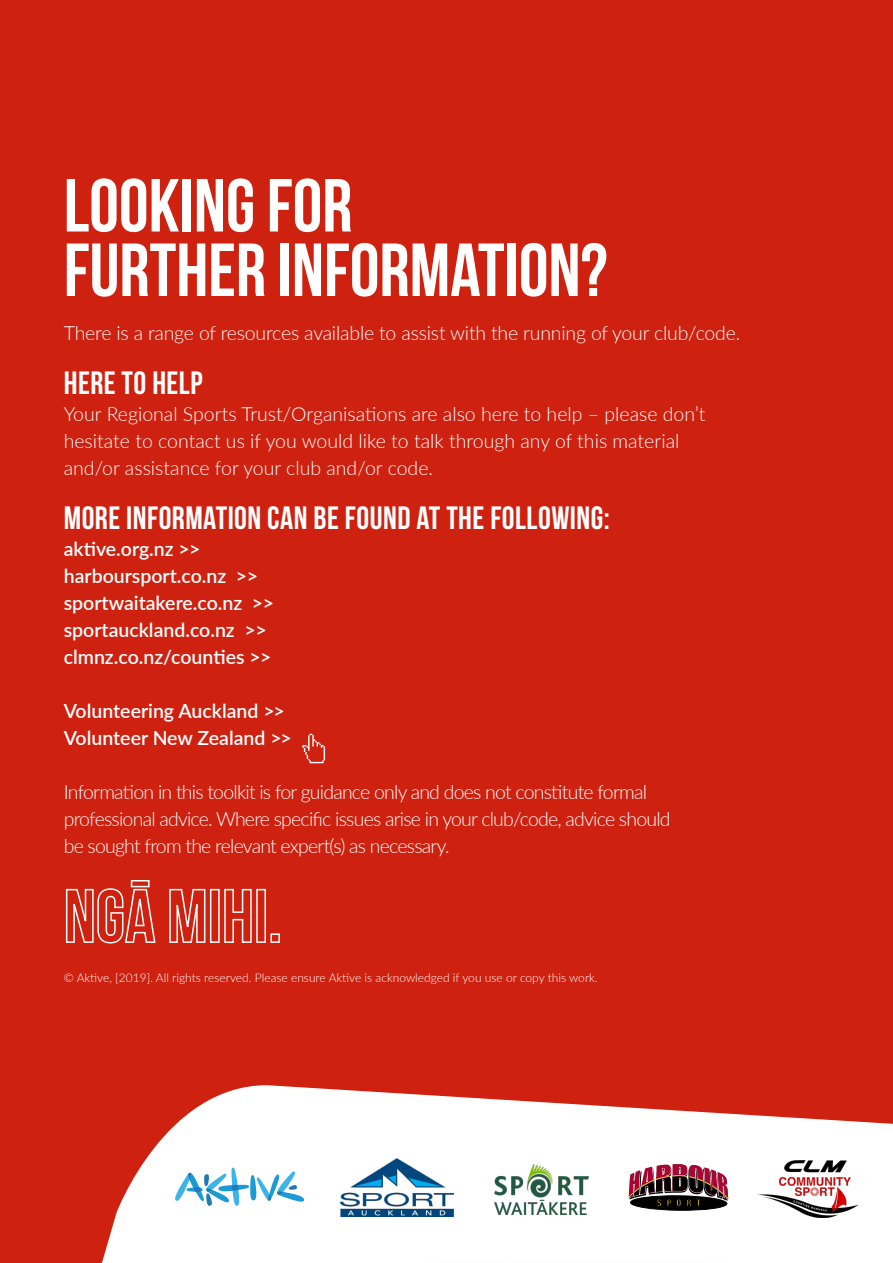
<style>
.page{position:relative;width:893px;height:1263px;background:#cf210f}
.page>*{position:absolute;margin:0;border:0;box-sizing:border-box;transform-origin:0 0}
.t1{font:75px/64.5px "Bebas Neue";color:#fff}
.t2{font:32.25px "Bebas Neue";letter-spacing:.015em;color:#fff}
.t3{font:300 19.5px/27px "Lato";letter-spacing:-.04em;color:#fff}
.t4{font:300 19.5px/27px "Lato";color:#fff}
.t5{font:600 19.5px/27px "Lato";color:#fff}
.t6{font:300 19.5px "Lato";letter-spacing:-.02em;color:#fff}
.t7{font:300 12px "Lato";color:#fff}
</style>
<div class="page">
<svg style="left:302px;top:734px;width:23px;height:29px"></svg>
<svg style="left:65px;top:880px;width:91px;height:64px"></svg>
<svg style="left:169px;top:888px;width:37px;height:55px"></svg>
<div style="left:210px;top:889px;width:10px;height:54px;border:2px solid #fff"></div>
<svg style="left:224px;top:888px;width:28px;height:55px"></svg>
<div style="left:256px;top:889px;width:10px;height:54px;border:2px solid #fff"></div>
<div style="left:270px;top:933px;width:10px;height:10px;border:2px solid #fff"></div>
<svg style="left:102px;top:1085px;width:791px;height:178px"></svg>
<svg style="left:175px;top:1168px;width:129px;height:38px;background:#bbe0f2"></svg>
<img style="left:340px;top:1158px;width:113px;height:58px">
<img style="left:490px;top:1160px;width:103px;height:54px">
<svg style="left:629px;top:1164px;width:100px;height:46px;background:#744c52"></svg>
<img style="left:757px;top:1156px;width:106px;height:62px">
<h1 class="t1" style="left:64px;top:172px;width:545px">LOOKING FOR<br>FURTHER INFORMATION?</h1>
<p class="t6" style="left:64px;top:320px;width:678px">There is a range of resources available to assist with the running of your club/code.</p>
<h2 class="t2" style="left:64px;top:365px;width:140px">HERE TO HELP</h2>
<p class="t4" style="left:64px;top:400px;width:643px">Your Regional Sports Trust/Organisations are also here to help – please don’t hesitate to contact us if you would like to talk through any of this material and/or assistance for your club and/or code.</p>
<h2 class="t2" style="left:64px;top:500px;width:548px">MORE INFORMATION CAN BE FOUND AT THE FOLLOWING:</h2>
<p class="t5" style="left:64px;top:535px;width:212px">aktive.org.nz &gt;&gt; harboursport.co.nz &gt;&gt; sportwaitakere.co.nz &gt;&gt; sportauckland.co.nz &gt;&gt; clmnz.co.nz/counties &gt;&gt;</p>
<p class="t5" style="left:64px;top:697px;width:230px">Volunteering Auckland &gt;&gt;<br>Volunteer New Zealand &gt;&gt;</p>
<p class="t3" style="left:64px;top:778px;width:608px">Information in this toolkit is for guidance only and does not constitute formal professional advice. Where specific issues arise in your club/code, advice should be sought from the relevant expert(s) as necessary.</p>
<p class="t7" style="left:64px;top:969px;width:535px">© Aktive, [2019]. All rights reserved. Please ensure Aktive is acknowledged if you use or copy this work.</p>
</div>
